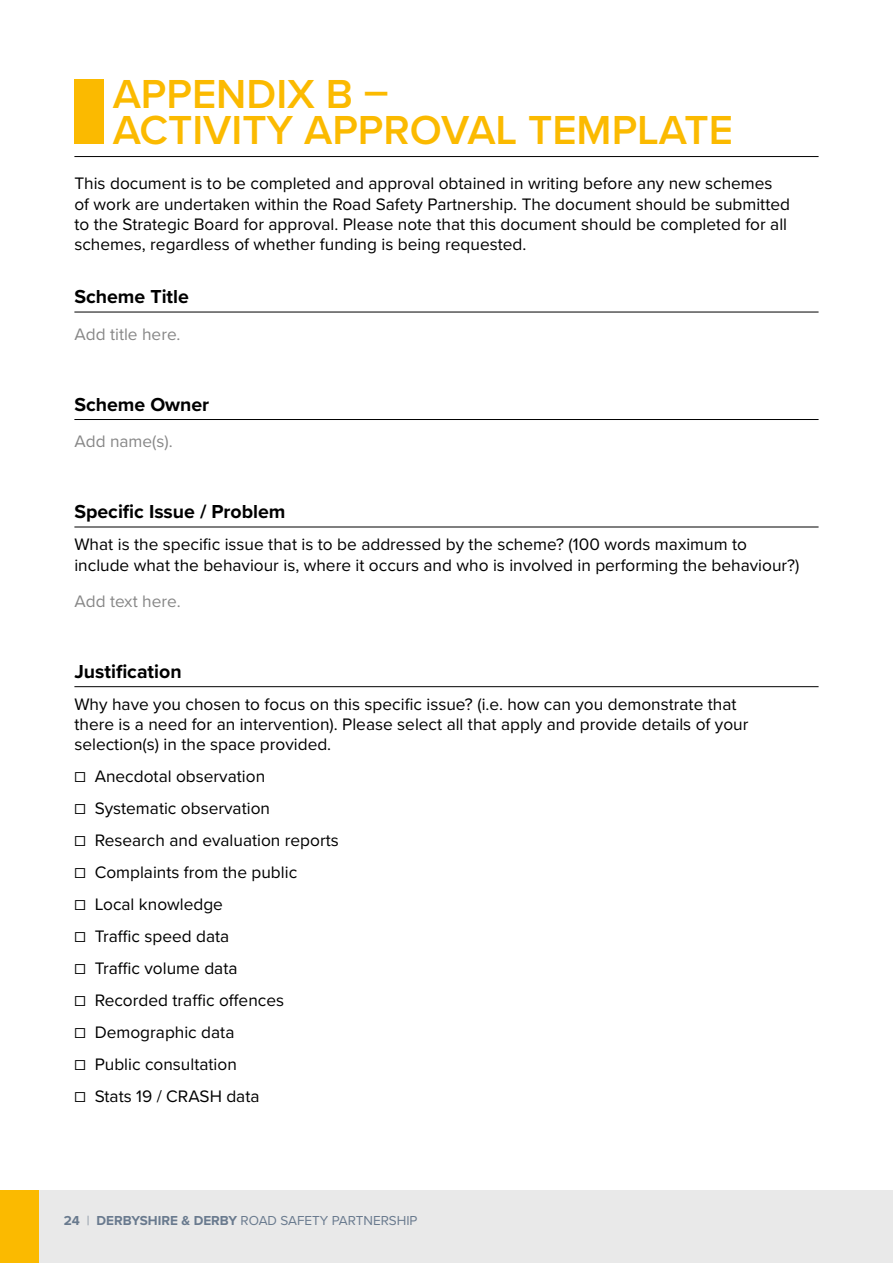
<style>
.page{position:relative;width:893px;height:1263px;background:#fff}
.page>*{position:absolute;margin:0;border:0;box-sizing:border-box;transform-origin:0 0}
.t1{font:600 42px/36px "Proxima Nova";color:#fbba00}
.t2{font:700 19.5px "Proxima Nova";color:#000}
.t3{font:17.25px/32px "Proxima Nova";color:#000}
.t4{font:17.25px "Proxima Nova";color:#878787}
.t5{font:13.5px "Proxima Nova";color:#697a8e}
.s1{font-weight:700}
.s2{font-weight:300}
</style>
<div class="page">
<div style="left:0;top:1191px;width:893px;height:72px;background:#e9e9e9"></div>
<div style="left:0;top:1191px;width:38px;height:72px;background:#fbba00"></div>
<div style="left:74px;top:80px;width:30px;height:64px;background:#fbba00"></div>
<hr style="left:74px;top:156px;width:745px;height:1px;background:#000">
<hr style="left:74px;top:312px;width:745px;height:1px;background:#000">
<hr style="left:74px;top:419px;width:745px;height:1px;background:#000">
<hr style="left:74px;top:527px;width:745px;height:1px;background:#000">
<hr style="left:74px;top:686px;width:745px;height:1px;background:#000">
<h1 class="t1" style="left:113px;top:74px;width:622px">APPENDIX B –<br>ACTIVITY APPROVAL TEMPLATE</h1>
<p class="t3" style="left:74px;top:173px;width:717px;line-height:20.2px">This document is to be completed and approval obtained in writing before any new schemes of work are undertaken within the Road Safety Partnership. The document should be submitted to the Strategic Board for approval. Please note that this document should be completed for all schemes, regardless of whether funding is being requested.</p>
<p class="t2" style="left:74px;top:282px;width:116px">Scheme Title</p>
<p class="t4" style="left:74px;top:321px;width:108px">Add title here.</p>
<p class="t2" style="left:74px;top:390px;width:136px">Scheme Owner</p>
<p class="t4" style="left:74px;top:428px;width:100px">Add name(s).</p>
<p class="t2" style="left:74px;top:497px;width:213px">Specific Issue / Problem</p>
<p class="t3" style="left:74px;top:534px;width:726px;line-height:20.2px">What is the specific issue that is to be addressed by the scheme? (100 words maximum to include what the behaviour is, where it occurs and who is involved in performing the behaviour?)</p>
<p class="t4" style="left:74px;top:588px;width:108px">Add text here.</p>
<p class="t2" style="left:74px;top:657px;width:109px">Justification</p>
<p class="t3" style="left:74px;top:693px;width:675px;line-height:20.2px">Why have you chosen to focus on this specific issue? (i.e. how can you demonstrate that there is a need for an intervention). Please select all that apply and provide details of your selection(s) in the space provided.</p>
<p class="t3" style="left:74px;top:760px;width:266px">☐ Anecdotal observation<br>☐ Systematic observation<br>☐ Research and evaluation reports ☐ Complaints from the public<br>☐ Local knowledge<br>☐ Traffic speed data<br>☐ Traffic volume data<br>☐ Recorded traffic offences<br>☐ Demographic data<br>☐ Public consultation<br>☐ Stats 19 / CRASH data</p>
<p class="t5" style="left:64px;top:1210px;width:355px"><span class="s1">24</span> <span class="s2">|</span> <span class="s1">DERBYSHIRE &amp; DERBY</span> ROAD SAFETY PARTNERSHIP</p>
</div>
